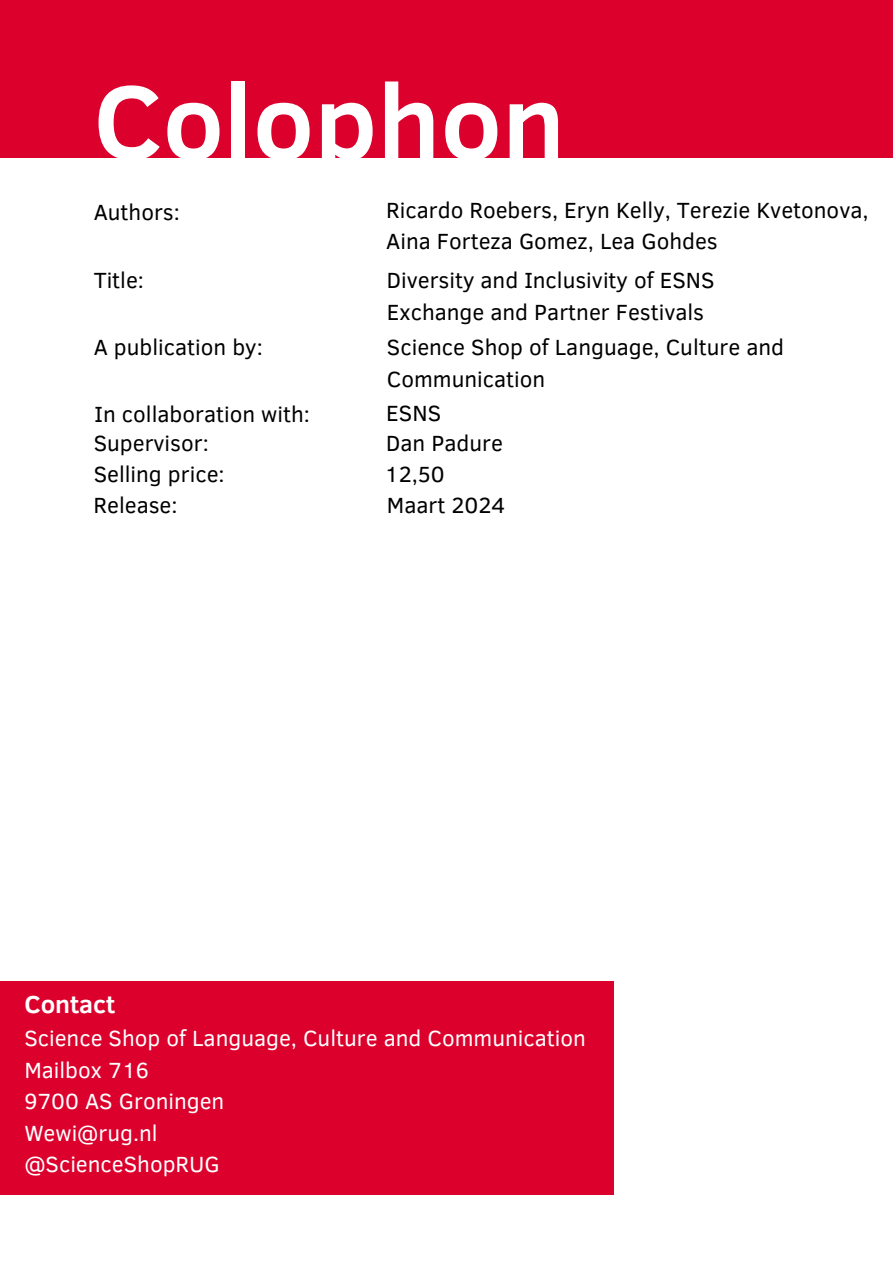
<style>
.page{position:relative;width:893px;height:1263px;background:#fff}
.page>*{position:absolute;margin:0;border:0;box-sizing:border-box;transform-origin:0 0}
.t1{font:700 106.05px "Clear Sans";color:#fff}
.t2{font:700 25.12px "Clear Sans";color:#fff}
.t3{font:22.5px/30.3px "Clear Sans";color:#000}
.t4{font:22.5px/31.5px "Clear Sans";color:#fff}
</style>
<div class="page">
<div style="left:0;top:0;width:893px;height:158px;background:#dc002d"></div>
<div style="left:0;top:981px;width:613px;height:214px;background:#dc002d"></div>
<h1 class="t1" style="left:94px;top:44px;width:473px">Colophon</h1>
<p class="t3" style="left:94px;top:196px;width:88px">Authors:</p>
<p class="t3" style="left:386px;top:193px;width:484px;line-height:31.5px">Ricardo Roebers, Eryn Kelly, Terezie Kvetonova,<br>Aina Forteza Gomez, Lea Gohdes</p>
<p class="t3" style="left:387px;top:264px;width:329px;line-height:31.5px">Diversity and Inclusivity of ESNS<br>Exchange and Partner Festivals</p>
<p class="t3" style="left:387px;top:330px;width:399px;line-height:31.5px">Science Shop of Language, Culture and<br>Communication</p>
<p class="t3" style="left:385px;top:396px;width:122px;line-height:30.8px">ESNS<br>Dan Padure<br>12,50<br>Maart 2024</p>
<p class="t3" style="left:94px;top:264px;width:52px">Title:</p>
<p class="t3" style="left:94px;top:331px;width:171px">A publication by:</p>
<p class="t3" style="left:94px;top:398px;width:218px">In collaboration with:<br>Supervisor:<br>Selling price:<br>Release:</p>
<p class="t2" style="left:24px;top:986px;width:92px">Contact</p>
<p class="t4" style="left:24px;top:1021px;width:563px">Science Shop of Language, Culture and Communication<br>Mailbox 716<br>9700 AS Groningen<br>Wewi@rug.nl<br>@ScienceShopRUG</p>
</div>
